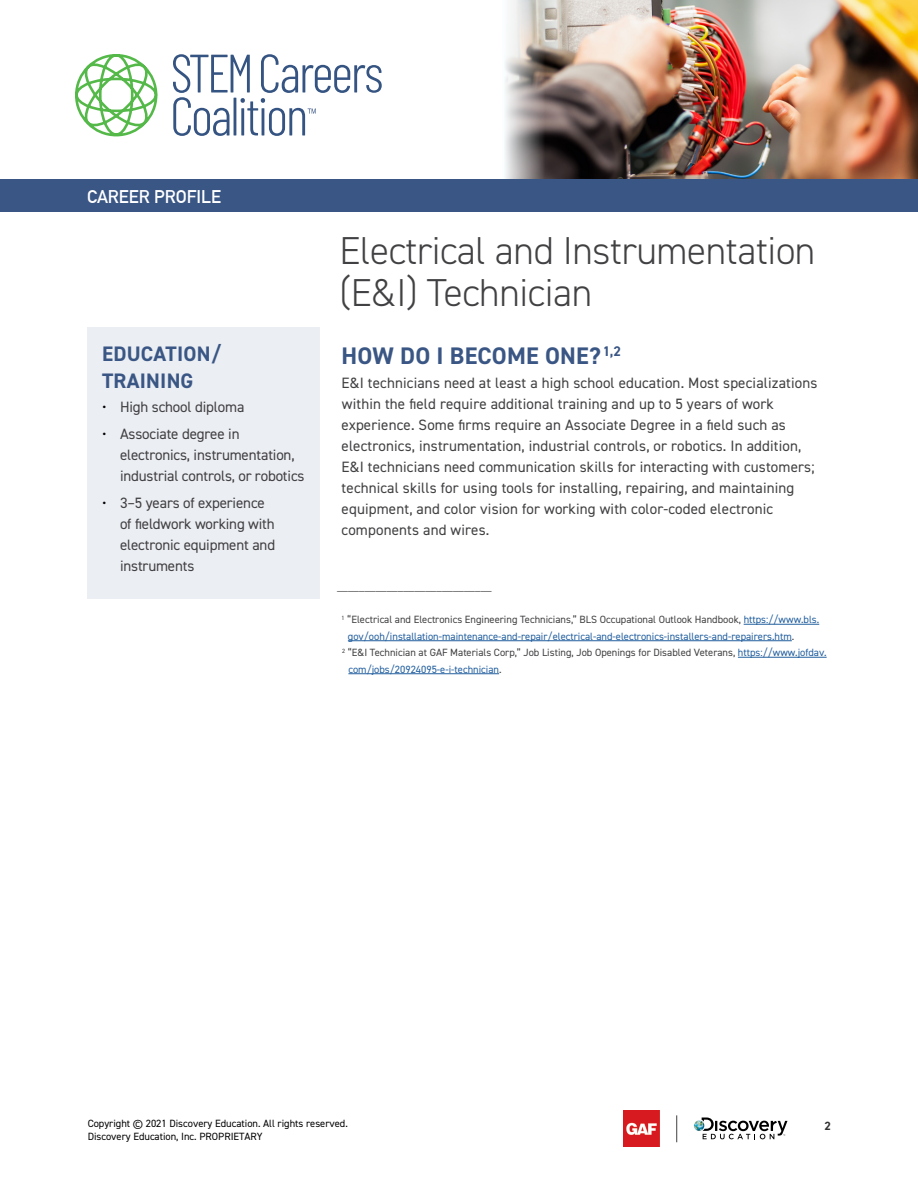
<style>
.page{position:relative;width:918px;height:1188px;background:#fff}
.page>*{position:absolute;margin:0;border:0;box-sizing:border-box;transform-origin:0 0}
.t1{font:300 39px/42px "DIN2014";letter-spacing:-.01em;color:#414042}
.t2{font:700 24px "DIN2014";letter-spacing:.01em;color:#3a5684}
.t3{font:700 21px/27px "DIN2014";letter-spacing:.01em;color:#3a5684}
.t4{font:700 18px "DIN Alternate";color:#fff}
.t5{font:15px/21px "DIN2014";letter-spacing:.01em;color:#414042}
.t6{font:15px/21px "DIN2014";letter-spacing:-.01em;color:#414042}
.t7{font:700 12px "DIN2014";color:#343333}
.t8{font:10.5px "DIN2014";color:#414042}
.t9{font:10.5px "DIN2014";color:#215e9e}
.t10{font:10.5px/12.6px "DIN2014";color:#000}
.s1{color:#000}
.s2{color:#215e9e}
.s3{color:#414042}
</style>
<div class="page">
<img style="left:545px;top:0;width:372px;height:179px">
<svg style="left:505px;top:0;width:40px;height:179px;background:#b7b3b0"></svg>
<div style="left:0;top:179px;width:918px;height:33px;background:#3a5684"></div>
<svg style="left:173px;top:54px;width:209px;height:82px"></svg>
<svg style="left:75px;top:54px;width:83px;height:82px"></svg>
<svg style="left:694px;top:1118px;width:94px;height:21px"></svg>
<svg style="left:676px;top:1115px;width:1px;height:27px"></svg>
<img style="left:623px;top:1111px;width:37px;height:36px">
<hr style="left:744px;top:624px;width:75px;height:1px;background:#215e9e">
<hr style="left:348px;top:640px;width:444px;height:1px;background:#215e9e">
<hr style="left:738px;top:657px;width:89px;height:1px;background:#215e9e">
<hr style="left:348px;top:673px;width:151px;height:1px;background:#215e9e">
<div style="left:87px;top:327px;width:233px;height:271px;background:#ebeef3"></div>
<p class="t4" style="left:87px;top:183px;width:136px">CAREER PROFILE</p>
<h3 class="t3" style="left:102px;top:340px;width:120px">EDUCATION/<br>TRAINING</h3>
<p class="t6" style="left:102px;top:396px;width:144px"><span class="s1">•</span> High school diploma</p>
<p class="t6" style="left:120px;top:423px;width:186px;text-indent:-18px"><span class="s1">•</span> Associate degree in electronics, instrumentation, industrial controls, or robotics</p>
<p class="t6" style="left:120px;top:492px;width:157px;text-indent:-18px"><span class="s1">•</span> 3–5 years of experience of fieldwork working with electronic equipment and instruments</p>
<h1 class="t1" style="left:339px;top:230px;width:478px">Electrical and Instrumentation (E&amp;I) Technician</h1>
<h2 class="t2" style="left:341px;top:339px;width:281px">HOW DO I BECOME ONE? <sup>1,2</sup></h2>
<p class="t5" style="left:342px;top:372px;width:477px">E&amp;I technicians need at least a high school education. Most specializations within the field require additional training and up to 5 years of work experience. Some firms require an Associate Degree in a field such as electronics, instrumentation, industrial controls, or robotics. In addition, E&amp;I technicians need communication skills for interacting with customers; technical skills for using tools for installing, repairing, and maintaining equipment, and color vision for working with color-coded electronic components and wires.</p>
<p class="t8" style="left:337px;top:580px;width:156px">____________________________</p>
<p class="t8" style="left:342px;top:613px;width:479px"><sup>1</sup> “Electrical and Electronics Engineering Technicians,” BLS Occupational Outlook Handbook, <span class="s2">https://www.bls.</span></p>
<p class="t9" style="left:348px;top:630px;width:448px">gov/ooh/installation-maintenance-and-repair/electrical-and-electronics-installers-and-repairers.htm<span class="s3">.</span></p>
<p class="t8" style="left:342px;top:646px;width:486px"><sup>2</sup> “E&amp;I Technician at GAF Materials Corp,” Job Listing, Job Openings for Disabled Veterans, <span class="s2">https://www.jofdav.</span></p>
<p class="t9" style="left:348px;top:663px;width:155px">com/jobs/20924095-e-i-technician<span class="s3">.</span></p>
<p class="t10" style="left:88px;top:1117px;width:262px">Copyright © 2021 Discovery Education. All rights reserved.<br>Discovery Education, Inc. PROPRIETARY</p>
<p class="t7" style="left:825px;top:1118px;width:8px">2</p>
</div>
